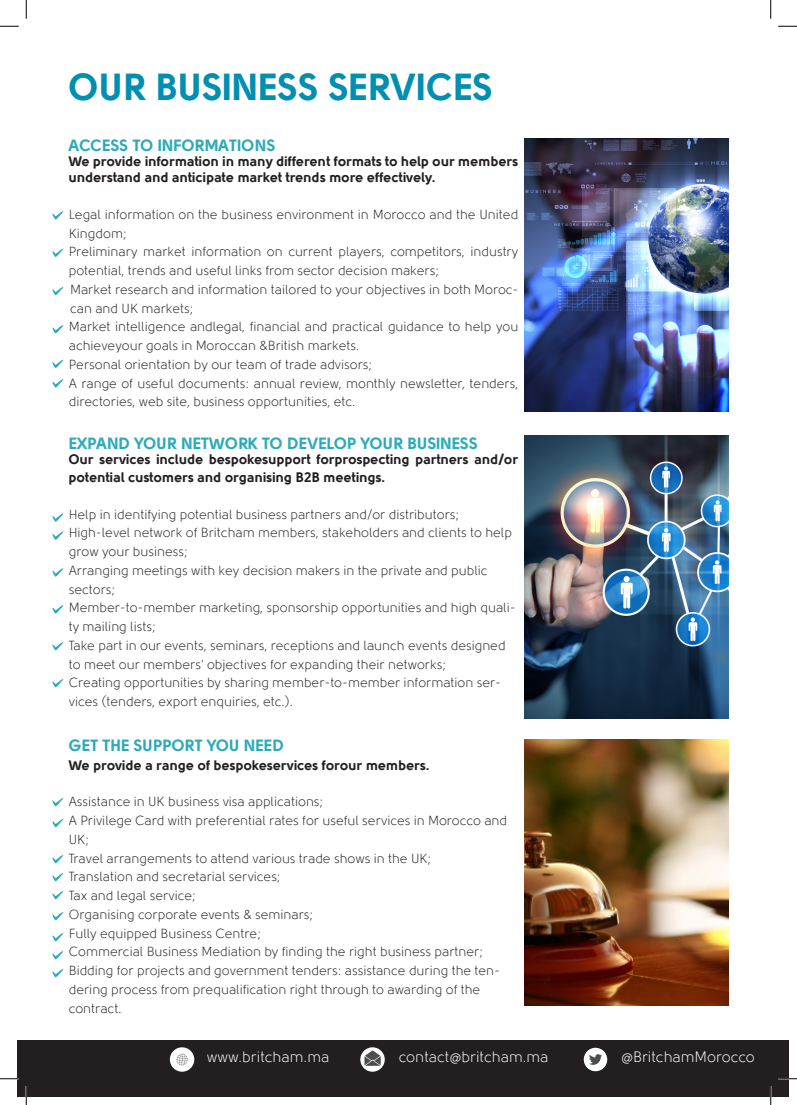
<style>
.page{position:relative;width:797px;height:1105px;background:#fff}
.page>*{position:absolute;margin:0;border:0;box-sizing:border-box;transform-origin:0 0}
.t1{font:800 37.5px "Solomon";color:#008fb0}
.t2{font:800 16.25px "Solomon";color:#2caab9}
.t3{font:15px "Solomon";color:#fff}
.t4{font:800 13.75px/16.5px "Solomon";color:#231f20}
.t5{font:13.12px/18.8px "Solomon";color:#231f20}
</style>
<div class="page">
<img style="left:524px;top:138px;width:204px;height:273px">
<img style="left:524px;top:436px;width:204px;height:283px">
<img style="left:524px;top:739px;width:204px;height:267px">
<div style="left:17px;top:1040px;width:771px;height:56px;background:#231f20"></div>
<div style="left:360px;top:1047px;width:25px;height:25px;background:#fff;border-radius:50%"></div>
<svg style="left:364px;top:1050px;width:17px;height:16px"></svg>
<div style="left:170px;top:1047px;width:24px;height:25px;background:#fff;border-radius:50%"></div>
<svg style="left:176px;top:1054px;width:12px;height:11px"></svg>
<div style="left:583px;top:1048px;width:24px;height:23px;background:#fff;border-radius:50%"></div>
<svg style="left:589px;top:1054px;width:13px;height:11px"></svg>
<svg style="left:52px;top:248px;width:12px;height:9px"></svg>
<svg style="left:52px;top:211px;width:12px;height:9px"></svg>
<svg style="left:52px;top:286px;width:12px;height:9px"></svg>
<svg style="left:52px;top:325px;width:12px;height:8px"></svg>
<svg style="left:52px;top:359px;width:12px;height:9px"></svg>
<svg style="left:52px;top:379px;width:12px;height:9px"></svg>
<svg style="left:52px;top:513px;width:12px;height:9px"></svg>
<svg style="left:52px;top:531px;width:12px;height:9px"></svg>
<svg style="left:52px;top:568px;width:12px;height:9px"></svg>
<svg style="left:52px;top:605px;width:12px;height:9px"></svg>
<svg style="left:52px;top:642px;width:12px;height:8px"></svg>
<svg style="left:52px;top:679px;width:12px;height:8px"></svg>
<svg style="left:52px;top:798px;width:12px;height:8px"></svg>
<svg style="left:52px;top:818px;width:12px;height:9px"></svg>
<svg style="left:52px;top:855px;width:12px;height:8px"></svg>
<svg style="left:52px;top:873px;width:12px;height:8px"></svg>
<svg style="left:52px;top:891px;width:12px;height:8px"></svg>
<svg style="left:52px;top:912px;width:12px;height:8px"></svg>
<svg style="left:52px;top:933px;width:12px;height:8px"></svg>
<svg style="left:52px;top:951px;width:12px;height:8px"></svg>
<svg style="left:52px;top:969px;width:12px;height:8px"></svg>
<svg style="left:0;top:25px;width:19px;height:2px"></svg>
<svg style="left:778px;top:25px;width:19px;height:2px"></svg>
<svg style="left:0;top:1078px;width:19px;height:1px"></svg>
<svg style="left:778px;top:1078px;width:19px;height:1px"></svg>
<svg style="left:25px;top:0;width:2px;height:19px"></svg>
<svg style="left:25px;top:1086px;width:2px;height:19px"></svg>
<svg style="left:770px;top:0;width:1px;height:19px"></svg>
<svg style="left:770px;top:1086px;width:1px;height:19px"></svg>
<p class="t1" style="left:69px;top:69px;width:426px">OUR BUSINESS SERVICES</p>
<p class="t2" style="left:69px;top:137px;width:208px">ACCESS TO INFORMATIONS</p>
<p class="t4" style="left:69px;top:153px;width:451px">We provide information in many different formats to help our members understand and anticipate market trends more effectively.</p>
<p class="t5" style="left:69px;top:205px;width:451px">Legal information on the business environment in Morocco and the United<br>Kingdom;</p>
<p class="t5" style="left:69px;top:243px;width:451px">Preliminary market information on current players, competitors, industry potential, trends and useful links from sector decision makers;</p>
<p class="t5" style="left:70px;top:280px;width:450px">Market research and information tailored to your objectives in both Moroc&shy;can and UK markets;</p>
<p class="t5" style="left:69px;top:318px;width:451px">Market intelligence andlegal, financial and practical guidance to help you achieveyour goals in Moroccan &amp;British markets.</p>
<p class="t5" style="left:69px;top:355px;width:305px">Personal orientation by our team of trade advisors;</p>
<p class="t5" style="left:69px;top:374px;width:451px">A range of useful documents: annual review, monthly newsletter, tenders, directories, web site, business opportunities, etc.</p>
<p class="t2" style="left:69px;top:435px;width:411px">EXPAND YOUR NETWORK TO DEVELOP YOUR BUSINESS</p>
<p class="t4" style="left:69px;top:450px;width:451px;line-height:18px">Our services include bespokesupport forprospecting partners and/or potential customers and organising B2B meetings.</p>
<p class="t5" style="left:69px;top:505px;width:392px">Help in identifying potential business partners and/or distributors;</p>
<p class="t5" style="left:69px;top:524px;width:444px">High-level network of Britcham members, stakeholders and clients to help grow your business;</p>
<p class="t5" style="left:69px;top:561px;width:420px">Arranging meetings with key decision makers in the private and public sectors;</p>
<p class="t5" style="left:69px;top:599px;width:448px">Member-to-member marketing, sponsorship opportunities and high quali&shy;ty mailing lists;</p>
<p class="t5" style="left:69px;top:636px;width:438px">Take part in our events, seminars, receptions and launch events designed to meet our members' objectives for expanding their networks;</p>
<p class="t5" style="left:69px;top:674px;width:434px">Creating opportunities by sharing member-to-member information ser&shy;vices (tenders, export enquiries, etc.).</p>
<p class="t2" style="left:69px;top:738px;width:217px">GET THE SUPPORT YOU NEED</p>
<p class="t4" style="left:69px;top:757px;width:362px">We provide a range of bespokeservices forour members.</p>
<p class="t5" style="left:69px;top:792px;width:256px">Assistance in UK business visa applications;</p>
<p class="t5" style="left:69px;top:811px;width:440px">A Privilege Card with preferential rates for useful services in Morocco and<br>UK;</p>
<p class="t5" style="left:69px;top:849px;width:364px">Travel arrangements to attend various trade shows in the UK;</p>
<p class="t5" style="left:69px;top:867px;width:213px">Translation and secretarial services;</p>
<p class="t5" style="left:69px;top:886px;width:129px">Tax and legal service;</p>
<p class="t5" style="left:69px;top:905px;width:246px">Organising corporate events &amp; seminars;</p>
<p class="t5" style="left:69px;top:924px;width:194px">Fully equipped Business Centre;</p>
<p class="t5" style="left:69px;top:942px;width:416px">Commercial Business Mediation by finding the right business partner;</p>
<p class="t5" style="left:69px;top:961px;width:433px">Bidding for projects and government tenders: assistance during the ten&shy;dering process from prequalification right through to awarding of the contract.</p>
<p class="t3" style="left:207px;top:1049px;width:124px">www.britcham.ma</p>
<p class="t3" style="left:399px;top:1049px;width:151px">contact@britcham.ma</p>
<p class="t3" style="left:621px;top:1049px;width:135px">@BritchamMorocco</p>
</div>
